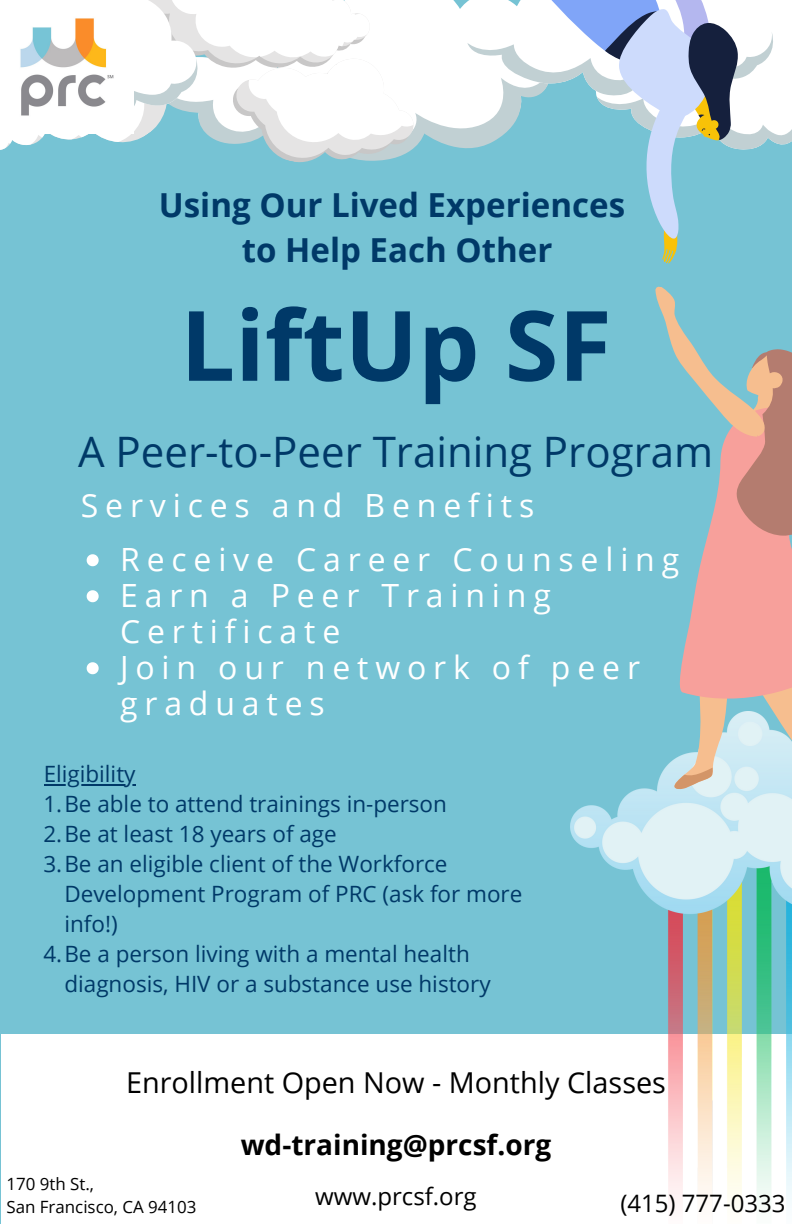
<style>
.page{position:relative;width:792px;height:1224px;background:#76c3d4}
.page>*{position:absolute;margin:0;border:0;box-sizing:border-box;transform-origin:0 0}
.t1{font:700 97.2px "Open Sans";color:#003968}
.t2{font:42px "Open Sans";color:#003968}
.t3{font:700 33px/45px "Open Sans";color:#003968;text-align:center}
.t4{font:32px/36px "Open Sans";letter-spacing:.215em;color:#fff}
.t5{font:28.8px "Open Sans";color:#000}
.t6{font:700 28px "Open Sans";color:#000}
.t7{font:24px "Open Sans";color:#000}
.t8{font:22.4px/30px "Open Sans";color:#003968}
.t9{font:17px "Open Sans";color:#000}
</style>
<div class="page">
<div style="left:1px;top:1034px;width:791px;height:190px;background:#fff"></div>
<img style="left:571px;top:793px;width:221px;height:411px">
<svg style="left:630px;top:286px;width:162px;height:513px"></svg>
<svg style="left:0;top:0;width:792px;height:264px"></svg>
<svg style="left:87px;top:554px;width:12px;height:12px"></svg>
<svg style="left:87px;top:590px;width:12px;height:12px"></svg>
<svg style="left:87px;top:662px;width:12px;height:12px"></svg>
<img style="left:0;top:0;width:134px;height:134px">
<hr style="left:44px;top:784px;width:92px;height:1px;background:#003968">
<p class="t3" style="left:159px;top:182px;width:468px">Using Our Lived Experiences to Help Each Other</p>
<p class="t1" style="left:180px;top:277px;width:433px">LiftUp SF</p>
<p class="t2" style="left:78px;top:422px;width:637px">A Peer-to-Peer Training Program</p>
<p class="t4" style="left:81px;top:486px;width:455px">Services and Benefits</p>
<p class="t4" style="left:120px;top:540px;width:561px">Receive Career Counseling</p>
<p class="t4" style="left:120px;top:576px;width:432px">Earn a Peer Training<br>Certificate</p>
<p class="t4" style="left:120px;top:648px;width:522px">Join our network of peer graduates</p>
<p class="t8" style="left:44px;top:759px;width:93px">Eligibility</p>
<p class="t8" style="left:43px;top:789px;width:405px">1.Be able to attend trainings in-person</p>
<p class="t8" style="left:43px;top:819px;width:295px">2.Be at least 18 years of age</p>
<p class="t8" style="left:64px;top:849px;width:459px;text-indent:-21px">3.Be an eligible client of the Workforce<br>Development Program of PRC (ask for more info!)</p>
<p class="t8" style="left:64px;top:939px;width:428px;text-indent:-21px">4.Be a person living with a mental health diagnosis, HIV or a substance use history</p>
<p class="t5" style="left:126px;top:1062px;width:541px">Enrollment Open Now - Monthly Classes</p>
<p class="t6" style="left:241px;top:1125px;width:312px">wd-training@prcsf.org</p>
<p class="t9" style="left:6px;top:1172px;width:89px">170 9th St.,</p>
<p class="t9" style="left:6px;top:1195px;width:192px">San Francisco, CA 94103</p>
<p class="t7" style="left:620px;top:1187px;width:167px">(415) 777-0333</p>
<p class="t7" style="left:315px;top:1179px;width:163px">www.prcsf.org</p>
</div>
